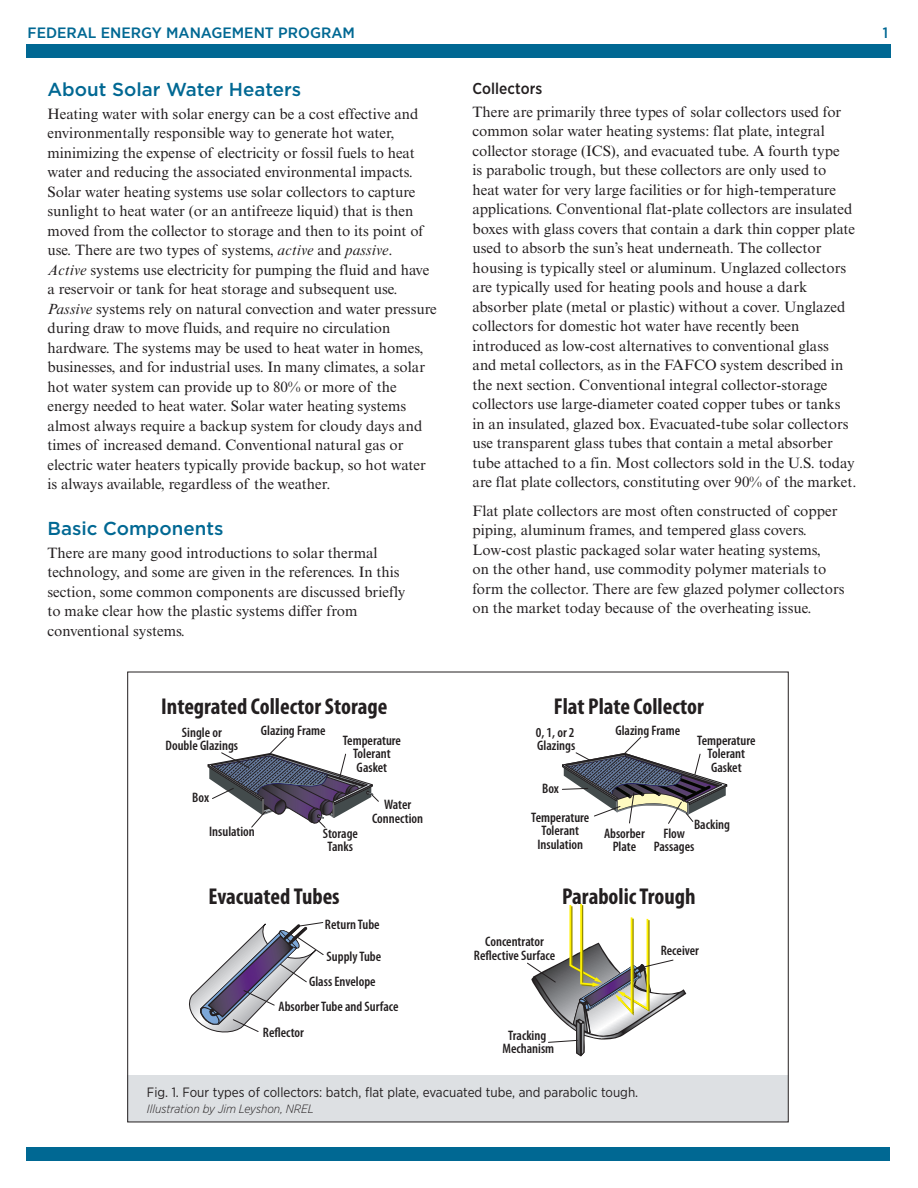
<style>
.page{position:relative;width:918px;height:1188px;background:#fff}
.page>*{position:absolute;margin:0;border:0;box-sizing:border-box;transform-origin:0 0}
.t1{font:700 condensed 22.95px "Myriad Pro";color:#231f20}
.subhead_1{font:500 18.75px "Gotham";color:#006893}
.subhead_2{font:500 15.75px "Gotham Narrow";letter-spacing:.005em;color:#231f20}
.body_text{font:15px/19.5px "Times New Roman MT Std";color:#231f20}
.t2{font:500 15px "Gotham Narrow";color:#006893;scale:1.1 1}
.t3{font:500 15px "Gotham Narrow";color:#006893}
.t4{font:600 condensed 13.8px/13.5px "Myriad Pro";color:#231f20;text-align:center}
.t5{font:13.5px "Gotham Narrow";color:#231f20}
.t6{font:italic 300 12px "Gotham Narrow";color:#231f20}
.s1{font-style:italic}
</style>
<div class="page">
<div style="left:128px;top:1075px;width:660px;height:47px;background:#dde0e3"></div>
<svg style="left:527px;top:903px;width:159px;height:153px"></svg>
<svg style="left:207px;top:736px;width:172px;height:92px"></svg>
<svg style="left:189px;top:922px;width:135px;height:111px"></svg>
<svg style="left:562px;top:736px;width:166px;height:88px"></svg>
<div style="left:26px;top:44px;width:865px;height:14px;background:#006893"></div>
<div style="left:26px;top:1147px;width:864px;height:13px;background:#006893"></div>
<p class="t2" style="left:28px;top:23px;width:299px">FEDERAL ENERGY MANAGEMENT PROGRAM</p>
<p class="t3" style="left:883px;top:24px;width:7px">1</p>
<p class="subhead_1" style="left:48px;top:77px;width:255px">About Solar Water Heaters</p>
<p class="body_text" style="left:48px;top:104px;width:391px">Heating water with solar energy can be a cost effective and environmentally responsible way to generate hot water, minimizing the expense of electricity or fossil fuels to heat water and reducing the associated environmental impacts.<br>Solar water heating systems use solar collectors to capture sunlight to heat water (or an antifreeze liquid) that is then moved from the collector to storage and then to its point of use. There are two types of systems, <span class="s1">active</span> and <span class="s1">passive</span>.<br><span class="s1">Active</span> systems use electricity for pumping the fluid and have a reservoir or tank for heat storage and subsequent use.<br><span class="s1">Passive</span> systems rely on natural convection and water pressure during draw to move fluids, and require no circulation hardware. The systems may be used to heat water in homes, businesses, and for industrial uses. In many climates, a solar hot water system can provide up to 80% or more of the energy needed to heat water. Solar water heating systems almost always require a backup system for cloudy days and times of increased demand. Conventional natural gas or electric water heaters typically provide backup, so hot water is always available, regardless of the weather.</p>
<p class="subhead_1" style="left:48px;top:516px;width:177px">Basic Components</p>
<p class="body_text" style="left:48px;top:543px;width:359px">There are many good introductions to solar thermal technology, and some are given in the references. In this section, some common components are discussed briefly to make clear how the plastic systems differ from conventional systems.</p>
<p class="subhead_2" style="left:472px;top:78px;width:71px">Collectors</p>
<p class="body_text" style="left:472px;top:102px;width:385px">There are primarily three types of solar collectors used for common solar water heating systems: flat plate, integral collector storage (ICS), and evacuated tube. A fourth type<br>is parabolic trough, but these collectors are only used to heat water for very large facilities or for high-temperature applications. Conventional flat-plate collectors are insulated boxes with glass covers that contain a dark thin copper plate used to absorb the sun’s heat underneath. The collector housing is typically steel or aluminum. Unglazed collectors are typically used for heating pools and house a dark absorber plate (metal or plastic) without a cover. Unglazed collectors for domestic hot water have recently been introduced as low-cost alternatives to conventional glass and metal collectors, as in the FAFCO system described in the next section. Conventional integral collector-storage collectors use large-diameter coated copper tubes or tanks in an insulated, glazed box. Evacuated-tube solar collectors use transparent glass tubes that contain a metal absorber tube attached to a fin. Most collectors sold in the U.S. today are flat plate collectors, constituting over 90% of the market.</p>
<p class="body_text" style="left:472px;top:501px;width:374px">Flat plate collectors are most often constructed of copper piping, aluminum frames, and tempered glass covers.<br>Low-cost plastic packaged solar water heating systems,<br>on the other hand, use commodity polymer materials to form the collector. There are few glazed polymer collectors on the market today because of the overheating issue.</p>
<p class="t1" style="left:161px;top:692px;width:228px">Integrated Collector Storage</p>
<p class="t1" style="left:554px;top:692px;width:152px">Flat Plate Collector</p>
<p class="t4" style="left:166px;top:726px;width:74px">Single or<br>Double Glazings</p>
<p class="t4" style="left:261px;top:724px;width:66px">Glazing Frame</p>
<p class="t4" style="left:192px;top:791px;width:18px">Box</p>
<p class="t4" style="left:343px;top:734px;width:60px">Temperature<br>Tolerant<br>Gasket</p>
<p class="t4" style="left:372px;top:798px;width:53px">Water<br>Connection</p>
<p class="t4" style="left:323px;top:827px;width:37px">Storage<br>Tanks</p>
<p class="t4" style="left:209px;top:825px;width:47px">Insulation</p>
<p class="t4" style="left:536px;top:726px;width:41px;text-align:left">0, 1, or 2<br>Glazings</p>
<p class="t4" style="left:615px;top:724px;width:66px">Glazing Frame</p>
<p class="t4" style="left:542px;top:782px;width:18px">Box</p>
<p class="t4" style="left:697px;top:734px;width:60px">Temperature<br>Tolerant<br>Gasket</p>
<p class="t4" style="left:531px;top:811px;width:60px">Temperature<br>Tolerant<br>Insulation</p>
<p class="t4" style="left:694px;top:818px;width:37px">Backing</p>
<p class="t4" style="left:604px;top:827px;width:42px">Absorber<br>Plate</p>
<p class="t4" style="left:654px;top:827px;width:42px">Flow<br>Passages</p>
<p class="t1" style="left:209px;top:882px;width:133px">Evacuated Tubes</p>
<p class="t1" style="left:562px;top:882px;width:135px">Parabolic Trough</p>
<p class="t4" style="left:474px;top:935px;width:83px">Concentrator<br>Reflective Surface</p>
<p class="t4" style="left:661px;top:944px;width:40px">Receiver</p>
<p class="t4" style="left:325px;top:918px;width:56px">Return Tube</p>
<p class="t4" style="left:327px;top:950px;width:56px">Supply Tube</p>
<p class="t4" style="left:309px;top:975px;width:68px">Glass Envelope</p>
<p class="t4" style="left:279px;top:1000px;width:122px">Absorber Tube and Surface</p>
<p class="t4" style="left:263px;top:1025px;width:43px">Reflector</p>
<p class="t4" style="left:502px;top:1029px;width:53px">Tracking<br>Mechanism</p>
<p class="t5" style="left:147px;top:1084px;width:493px">Fig. 1. Four types of collectors: batch, flat plate, evacuated tube, and parabolic tough.</p>
<p class="t6" style="left:147px;top:1102px;width:168px">Illustration by Jim Leyshon, NREL</p>
</div>
